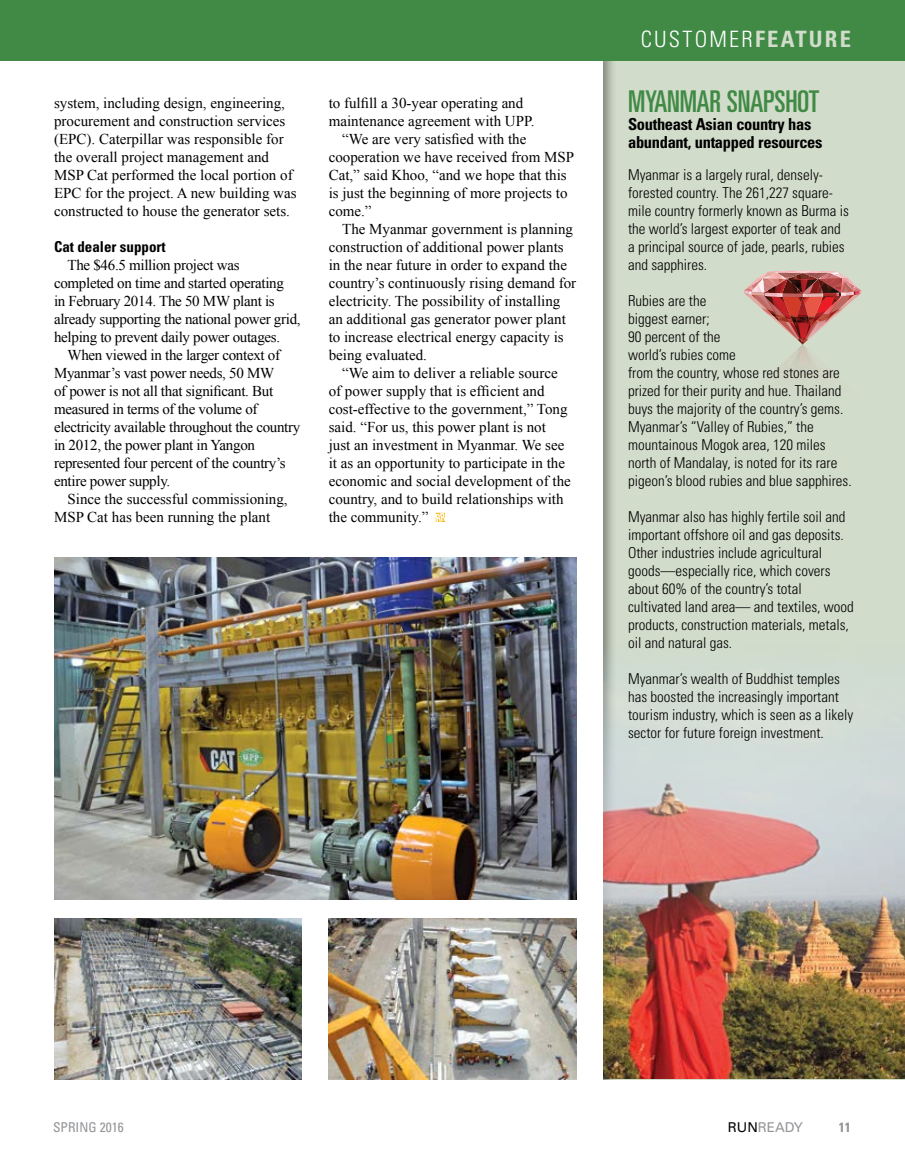
<style>
.page{position:relative;width:905px;height:1161px;background:#fff}
.page>*{position:absolute;margin:0;border:0;box-sizing:border-box;transform-origin:0 0}
.t1{font:ultra-condensed 30px "Univers LT Std";letter-spacing:-.01em;color:#408a45}
.t2{font:300 condensed 22.5px "Univers LT Std";letter-spacing:.1em;color:#fff}
.t3{font:700 condensed 16.5px/18px "Univers LT Std";letter-spacing:-.02em;color:#000}
.t4{font:15px/18px "Times New Roman";color:#000}
.t5{font:300 condensed 15px/18px "Univers LT Std";color:#000}
.t6{font:15px/18px "Times New Roman";letter-spacing:-.02em;color:#000}
.t7{font:700 condensed 15px "Univers LT Std";color:#000}
.t8{font:condensed 13.5px "Univers LT Std";color:#939598}
.t9{font:13.5px "Univers LT Std";color:#939598}
.t10{font:700 condensed 13.5px "Univers LT Std";color:#939598}
.s1{font-weight:700;color:#d2dccb}
.s2{color:#000}
</style>
<div class="page">
<div style="left:602px;top:22px;width:302px;height:1060px;background:#d2dccb"></div>
<img style="left:603px;top:643px;width:301px;height:436px">
<div style="left:0;top:0;width:904px;height:61px;background:#408a45"></div>
<svg style="left:436px;top:513px;width:9px;height:9px"></svg>
<img style="left:54px;top:558px;width:522px;height:342px">
<img style="left:328px;top:918px;width:248px;height:162px">
<img style="left:54px;top:918px;width:248px;height:162px">
<img style="left:744px;top:271px;width:117px;height:101px">
<p class="t4" style="left:54px;top:94px;width:244px">system, including design, engineering, procurement and construction services (EPC). Caterpillar was responsible for the overall project management and MSP Cat performed the local portion of EPC for the project. A new building was constructed to house the generator sets.</p>
<p class="t7" style="left:54px;top:237px;width:113px">Cat dealer support</p>
<p class="t6" style="left:54px;top:256px;width:248px;text-indent:14px">The $46.5 million project was completed on time and started operating<br>in February 2014. The 50 MW plant is already supporting the national power grid, helping to prevent daily power outages.</p>
<p class="t6" style="left:54px;top:346px;width:248px;text-indent:14px">When viewed in the larger context of Myanmar’s vast power needs, 50 MW<br>of power is not all that significant. But measured in terms of the volume of electricity available throughout the country in 2012, the power plant in Yangon represented four percent of the country’s entire power supply.</p>
<p class="t4" style="left:54px;top:490px;width:235px;text-indent:14px">Since the successful commissioning,<br>MSP Cat has been running the plant</p>
<p class="t4" style="left:328px;top:94px;width:196px">to fulfill a 30-year operating and</p>
<p class="t4" style="left:328px;top:112px;width:207px">maintenance agreement with UPP.</p>
<p class="t4" style="left:342px;top:130px;width:186px">“We are very satisfied with the</p>
<p class="t4" style="left:328px;top:148px;width:247px">cooperation we have received from MSP</p>
<p class="t4" style="left:328px;top:166px;width:239px">Cat,” said Khoo, “and we hope that this</p>
<p class="t4" style="left:328px;top:184px;width:240px">is just the beginning of more projects to</p>
<p class="t4" style="left:328px;top:202px;width:44px">come.”</p>
<p class="t4" style="left:342px;top:220px;width:232px">The Myanmar government is planning</p>
<p class="t4" style="left:328px;top:238px;width:236px">construction of additional power plants</p>
<p class="t4" style="left:328px;top:256px;width:240px">in the near future in order to expand the</p>
<p class="t4" style="left:328px;top:274px;width:249px">country’s continuously rising demand for</p>
<p class="t4" style="left:328px;top:292px;width:233px">electricity. The possibility of installing</p>
<p class="t4" style="left:328px;top:310px;width:239px">an additional gas generator power plant</p>
<p class="t4" style="left:328px;top:328px;width:237px">to increase electrical energy capacity is</p>
<p class="t4" style="left:328px;top:346px;width:100px">being evaluated.</p>
<p class="t4" style="left:342px;top:364px;width:217px">“We aim to deliver a reliable source</p>
<p class="t4" style="left:328px;top:382px;width:217px">of power supply that is efficient and</p>
<p class="t4" style="left:328px;top:400px;width:240px">cost-effective to the government,” Tong</p>
<p class="t4" style="left:328px;top:418px;width:219px">said. “For us, this power plant is not</p>
<p class="t4" style="left:328px;top:436px;width:237px">just an investment in Myanmar. We see</p>
<p class="t4" style="left:328px;top:454px;width:238px">it as an opportunity to participate in the</p>
<p class="t4" style="left:328px;top:472px;width:244px">economic and social development of the</p>
<p class="t4" style="left:328px;top:490px;width:236px">country, and to build relationships with</p>
<p class="t4" style="left:328px;top:508px;width:101px">the community.”</p>
<h2 class="t2" style="left:640px;top:26px;width:212px">CUSTOMER<span class="s1">FEATURE</span></h2>
<h1 class="t1" style="left:628px;top:84px;width:193px">MYANMAR SNAPSHOT</h1>
<p class="t3" style="left:628px;top:115px;width:196px">Southeast Asian country has abundant, untapped resources</p>
<p class="t5" style="left:628px;top:166px;width:222px">Myanmar is a largely rural, densely&shy;forested country. The 261,227 square&shy;mile country formerly known as Burma is the world’s largest exporter of teak and a principal source of jade, pearls, rubies and sapphires.</p>
<p class="t5" style="left:628px;top:292px;width:225px">Rubies are the<br>biggest earner;<br>90 percent of the<br>world’s rubies come<br>from the country, whose red stones are prized for their purity and hue. Thailand buys the majority of the country’s gems.<br>Myanmar’s “Valley of Rubies,” the mountainous Mogok area, 120 miles north of Mandalay, is noted for its rare pigeon’s blood rubies and blue sapphires.</p>
<p class="t5" style="left:628px;top:508px;width:227px">Myanmar also has highly fertile soil and important offshore oil and gas deposits.<br>Other industries include agricultural goods—especially rice, which covers about 60% of the country’s total cultivated land area— and textiles, wood products, construction materials, metals, oil and natural gas.</p>
<p class="t5" style="left:628px;top:670px;width:226px">Myanmar’s wealth of Buddhist temples has boosted the increasingly important tourism industry, which is seen as a likely sector for future foreign investment.</p>
<p class="t8" style="left:53px;top:1119px;width:72px">SPRING 2016</p>
<p class="t9" style="left:728px;top:1120px;width:77px"><span class="s2">RUN</span>READY</p>
<p class="t10" style="left:839px;top:1119px;width:13px">11</p>
</div>
